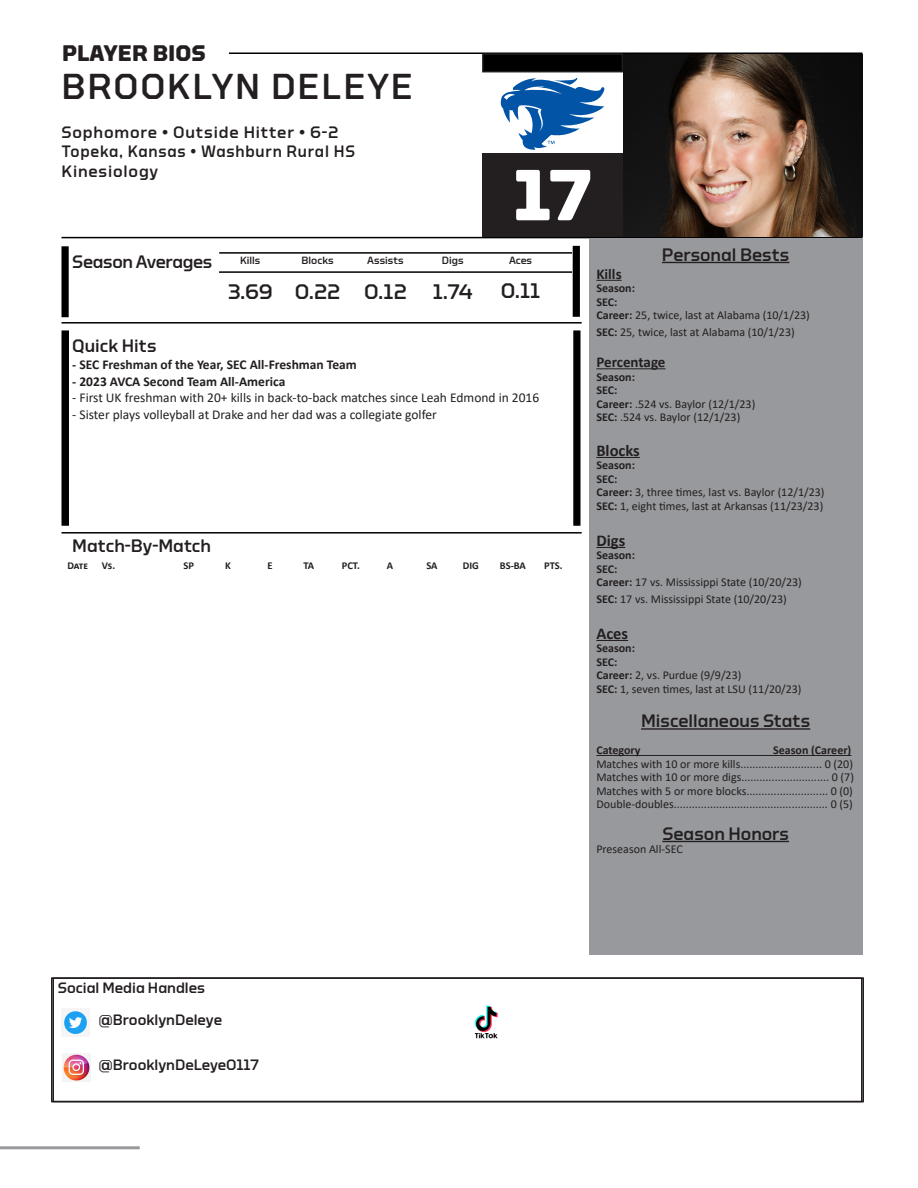
<style>
.page{position:relative;width:918px;height:1188px;background:#fff}
.page>*{position:absolute;margin:0;border:0;box-sizing:border-box;transform-origin:0 0}
.t1{font:700 72px "Torque";color:#fff}
.t2{font:500 36px "Torque";letter-spacing:.05em;color:#231f20}
.t3{font:700 22.5px "Torque";color:#231f20}
.t4{font:500 21px "Torque";letter-spacing:-.005em;color:#231f20}
.t5{font:500 18px "Torque";color:#231f20}
.t6{font:500 18px "Torque";letter-spacing:-.02em;color:#231f20}
.t7{font:500 16.5px "Torque";letter-spacing:.05em;color:#231f20}
.t8{font:500 16.5px "Torque";letter-spacing:.05em;color:#231f20;scale:.95 1}
.t9{font:700 16.5px "Calibri";color:#231f20}
.t10{font:500 15px "Torque";color:#231f20}
.t11{font:700 15px "Calibri";color:#231f20}
.t12{font:13.5px "Calibri";color:#231f20}
.t13{font:700 13.5px "Calibri";color:#231f20}
.t14{font:12px "Calibri";color:#231f20}
.t15{font:700 12px "Calibri";color:#231f20}
.t16{font:700 10.5px "Calibri";letter-spacing:-.005em;color:#231f20}
.t17{font:500 10.5px "Torque";color:#231f20}
.s1{font-weight:700}
</style>
<div class="page">
<hr style="left:0;top:1146px;width:140px;height:3px;background:#97999c">
<hr style="left:229px;top:52px;width:633px;height:2px;background:#000">
<hr style="left:62px;top:237px;width:800px;height:1px;background:#000">
<div style="left:589px;top:238px;width:273px;height:717px;background:#97999c"></div>
<hr style="left:662px;top:262px;width:127px;height:1px;background:#231f20">
<svg style="left:596px;top:280px;width:26px;height:1px"></svg>
<hr style="left:596px;top:368px;width:70px;height:1px;background:#231f20">
<hr style="left:596px;top:457px;width:44px;height:1px;background:#231f20">
<svg style="left:596px;top:547px;width:29px;height:1px"></svg>
<hr style="left:596px;top:640px;width:32px;height:1px;background:#231f20">
<hr style="left:641px;top:728px;width:169px;height:2px;background:#231f20">
<hr style="left:596px;top:755px;width:255px;height:1px;background:#231f20">
<hr style="left:662px;top:841px;width:127px;height:1px;background:#231f20">
<div style="left:482px;top:154px;width:141px;height:83px;background:#231f20"></div>
<div style="left:483px;top:54px;width:139px;height:18px;background:#000"></div>
<div style="left:482px;top:53px;width:141px;height:19px;border:2px solid #231f20"></div>
<svg style="left:501px;top:79px;width:103px;height:71px"></svg>
<hr style="left:62px;top:322px;width:520px;height:2px;background:#000">
<svg style="left:62px;top:246px;width:7px;height:71px"></svg>
<svg style="left:573px;top:246px;width:7px;height:71px"></svg>
<div style="left:62px;top:330px;width:7px;height:196px;background:#000"></div>
<hr style="left:62px;top:532px;width:520px;height:2px;background:#000">
<svg style="left:573px;top:330px;width:7px;height:196px"></svg>
<hr style="left:219px;top:252px;width:353px;height:2px;background:#000">
<hr style="left:219px;top:271px;width:353px;height:2px;background:#000">
<img style="left:623px;top:54px;width:239px;height:183px">
<div style="left:52px;top:977px;width:812px;height:125px;border:2px solid #231f20"></div>
<img style="left:62px;top:1008px;width:28px;height:28px">
<img style="left:62px;top:1054px;width:28px;height:28px">
<img style="left:474px;top:1006px;width:24px;height:32px">
<p class="t3" style="left:62px;top:40px;width:145px">PLAYER BIOS</p>
<p class="t2" style="left:62px;top:66px;width:353px">BROOKLYN DELEYE</p>
<p class="t7" style="left:62px;top:123px;width:279px">Sophomore • Outside Hitter • 6-2</p>
<p class="t8" style="left:62px;top:142px;width:311px">Topeka, Kansas • Washburn Rural HS</p>
<p class="t7" style="left:62px;top:162px;width:98px">Kinesiology</p>
<p class="t1" style="left:513px;top:155px;width:81px">17</p>
<p class="t6" style="left:72px;top:251px;width:142px">Season Averages</p>
<p class="t17" style="left:240px;top:254px;width:22px">Kills</p>
<p class="t17" style="left:302px;top:254px;width:34px">Blocks</p>
<p class="t17" style="left:367px;top:254px;width:38px">Assists</p>
<p class="t17" style="left:442px;top:254px;width:23px">Digs</p>
<p class="t17" style="left:509px;top:254px;width:25px">Aces</p>
<p class="t4" style="left:228px;top:280px;width:47px">3.69</p>
<p class="t4" style="left:295px;top:280px;width:47px">0.22</p>
<p class="t4" style="left:364px;top:280px;width:44px">0.12</p>
<p class="t4" style="left:433px;top:280px;width:42px">1.74</p>
<p class="t4" style="left:501px;top:279px;width:41px">0.11</p>
<p class="t5" style="left:72px;top:335px;width:86px">Quick Hits</p>
<p class="t13" style="left:72px;top:355px;width:286px">- SEC Freshman of the Year, SEC All-Freshman Team</p>
<p class="t13" style="left:72px;top:372px;width:215px">- 2023 AVCA Second Team All-America</p>
<p class="t12" style="left:72px;top:389px;width:469px">- First UK freshman with 20+ kills in back-to-back matches since Leah Edmond in 2016</p>
<p class="t12" style="left:72px;top:405px;width:366px">- Sister plays volleyball at Drake and her dad was a collegiate golfer</p>
<p class="t5" style="left:72px;top:536px;width:140px">Match-By-Match</p>
<p class="t16" style="left:67px;top:558px;width:22px">Date</p>
<p class="t16" style="left:102px;top:558px;width:15px">Vs.</p>
<p class="t16" style="left:184px;top:558px;width:12px">SP</p>
<p class="t16" style="left:225px;top:558px;width:7px">K</p>
<p class="t16" style="left:267px;top:558px;width:7px">E</p>
<p class="t16" style="left:304px;top:558px;width:12px">TA</p>
<p class="t16" style="left:342px;top:558px;width:20px">PCT.</p>
<p class="t16" style="left:387px;top:558px;width:8px">A</p>
<p class="t16" style="left:426px;top:558px;width:13px">SA</p>
<p class="t16" style="left:463px;top:558px;width:18px">DIG</p>
<p class="t16" style="left:500px;top:558px;width:28px">BS-BA</p>
<p class="t16" style="left:544px;top:558px;width:20px">PTS.</p>
<p class="t5" style="left:662px;top:244px;width:129px">Personal Bests</p>
<p class="t11" style="left:596px;top:263px;width:27px">Kills</p>
<p class="t15" style="left:596px;top:280px;width:40px">Season:</p>
<p class="t15" style="left:596px;top:293px;width:23px">SEC:</p>
<p class="t14" style="left:596px;top:307px;width:215px"><span class="s1">Career:</span> 25, twice, last at Alabama (10/1/23)</p>
<p class="t14" style="left:596px;top:323px;width:200px"><span class="s1">SEC:</span> 25, twice, last at Alabama (10/1/23)</p>
<p class="t11" style="left:596px;top:352px;width:71px">Percentage</p>
<p class="t15" style="left:596px;top:368px;width:40px">Season:</p>
<p class="t15" style="left:596px;top:382px;width:23px">SEC:</p>
<p class="t14" style="left:596px;top:395px;width:160px"><span class="s1">Career:</span> .524 vs. Baylor (12/1/23)</p>
<p class="t14" style="left:596px;top:409px;width:145px"><span class="s1">SEC:</span> .524 vs. Baylor (12/1/23)</p>
<p class="t9" style="left:596px;top:438px;width:45px">Blocks</p>
<p class="t15" style="left:596px;top:457px;width:40px">Season:</p>
<p class="t15" style="left:596px;top:470px;width:23px">SEC:</p>
<p class="t14" style="left:596px;top:484px;width:230px"><span class="s1">Career:</span> 3, three times, last vs. Baylor (12/1/23)</p>
<p class="t14" style="left:596px;top:497px;width:228px"><span class="s1">SEC:</span> 1, eight times, last at Arkansas (11/23/23)</p>
<p class="t9" style="left:596px;top:528px;width:30px">Digs</p>
<p class="t15" style="left:596px;top:547px;width:40px">Season:</p>
<p class="t15" style="left:596px;top:560px;width:23px">SEC:</p>
<p class="t14" style="left:596px;top:574px;width:207px"><span class="s1">Career:</span> 17 vs. Mississippi State (10/20/23)</p>
<p class="t14" style="left:596px;top:590px;width:192px"><span class="s1">SEC:</span> 17 vs. Mississippi State (10/20/23)</p>
<p class="t9" style="left:596px;top:621px;width:33px">Aces</p>
<p class="t15" style="left:596px;top:640px;width:40px">Season:</p>
<p class="t15" style="left:596px;top:653px;width:23px">SEC:</p>
<p class="t14" style="left:596px;top:667px;width:147px"><span class="s1">Career:</span> 2, vs. Purdue (9/9/23)</p>
<p class="t14" style="left:596px;top:680px;width:207px"><span class="s1">SEC:</span> 1, seven times, last at LSU (11/20/23)</p>
<p class="t5" style="left:641px;top:711px;width:171px">Miscellaneous Stats</p>
<p class="t15" style="left:596px;top:742px;width:46px">Category</p>
<p class="t15" style="left:773px;top:742px;width:80px">Season (Career)</p>
<p class="t14" style="left:596px;top:755px;width:258px">Matches with 10 or more kills........................... 0 (20)</p>
<p class="t14" style="left:596px;top:769px;width:259px">Matches with 10 or more digs............................. 0 (7)</p>
<p class="t14" style="left:596px;top:782px;width:258px">Matches with 5 or more blocks........................... 0 (0)</p>
<p class="t14" style="left:596px;top:796px;width:258px">Double-doubles................................................... 0 (5)</p>
<p class="t5" style="left:662px;top:823px;width:128px">Season Honors</p>
<p class="t14" style="left:596px;top:841px;width:88px">Preseason All-SEC</p>
<p class="t10" style="left:58px;top:979px;width:149px">Social Media Handles</p>
<p class="t10" style="left:98px;top:1011px;width:125px">@BrooklynDeleye</p>
<p class="t10" style="left:98px;top:1056px;width:162px">@BrooklynDeLeye0117</p>
</div>
